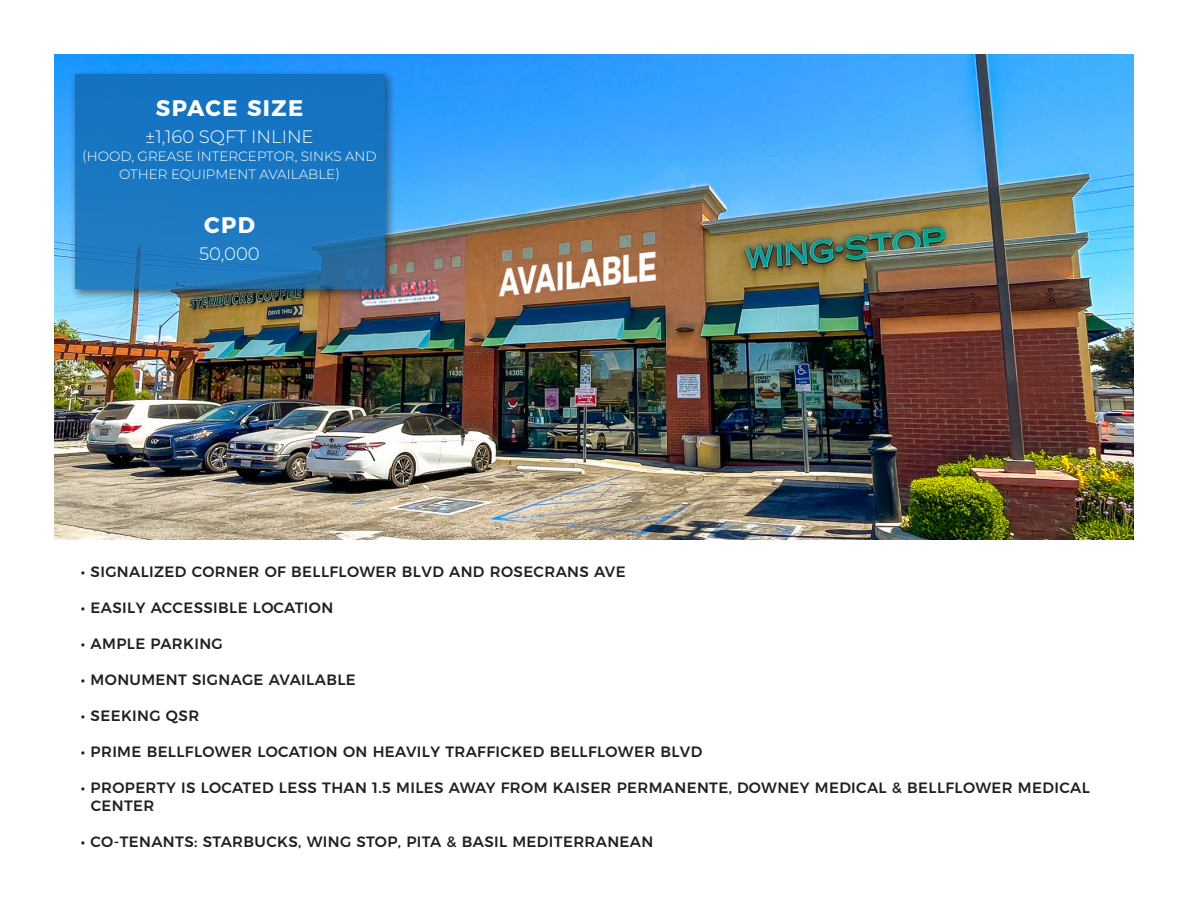
<style>
.page{position:relative;width:1188px;height:918px;background:#fff}
.page>*{position:absolute;margin:0;border:0;box-sizing:border-box;transform-origin:0 0}
.Head{font:700 22.5px "Montserrat";letter-spacing:.06em;color:#fff}
.Head-2{font:300 18px "Montserrat";color:#fff}
.Head-3{font:500 15px "Montserrat";letter-spacing:.025em;color:#231f20}
.Head-4{font:300 13.5px/18px "Montserrat";color:#fff;text-align:center}
</style>
<div class="page">
<img style="left:54px;top:54px;width:1080px;height:485px">
<div style="left:69px;top:69px;width:327px;height:232px;background:#231f20;opacity:.75"></div>
<svg style="left:75px;top:75px;width:309px;height:214px;fill:#1976c2"></svg>
<p class="Head" style="left:156px;top:89px;width:149px">SPACE SIZE</p>
<p class="Head-2" style="left:145px;top:124px;width:170px">±1,160 SQFT INLINE</p>
<p class="Head-4" style="left:82px;top:147px;width:296px">(HOOD, GREASE INTERCEPTOR, SINKS AND<br>OTHER EQUIPMENT AVAILABLE)</p>
<p class="Head" style="left:204px;top:206px;width:52px">CPD</p>
<p class="Head-2" style="left:199px;top:241px;width:62px">50,000</p>
<p class="Head-3" style="left:81px;top:560px;width:546px">• SIGNALIZED CORNER OF BELLFLOWER BLVD AND ROSECRANS AVE</p>
<p class="Head-3" style="left:81px;top:596px;width:254px">• EASILY ACCESSIBLE LOCATION</p>
<p class="Head-3" style="left:81px;top:632px;width:143px">• AMPLE PARKING</p>
<p class="Head-3" style="left:81px;top:668px;width:276px">• MONUMENT SIGNAGE AVAILABLE</p>
<p class="Head-3" style="left:81px;top:704px;width:120px">• SEEKING QSR</p>
<p class="Head-3" style="left:81px;top:740px;width:623px">• PRIME BELLFLOWER LOCATION ON HEAVILY TRAFFICKED BELLFLOWER BLVD</p>
<p class="Head-3" style="left:81px;top:776px;width:1010px">• PROPERTY IS LOCATED LESS THAN 1.5 MILES AWAY FROM KAISER PERMANENTE, DOWNEY MEDICAL &amp; BELLFLOWER MEDICAL</p>
<p class="Head-3" style="left:91px;top:794px;width:65px">CENTER</p>
<p class="Head-3" style="left:81px;top:830px;width:574px">• CO-TENANTS: STARBUCKS, WING STOP, PITA &amp; BASIL MEDITERRANEAN</p>
</div>
